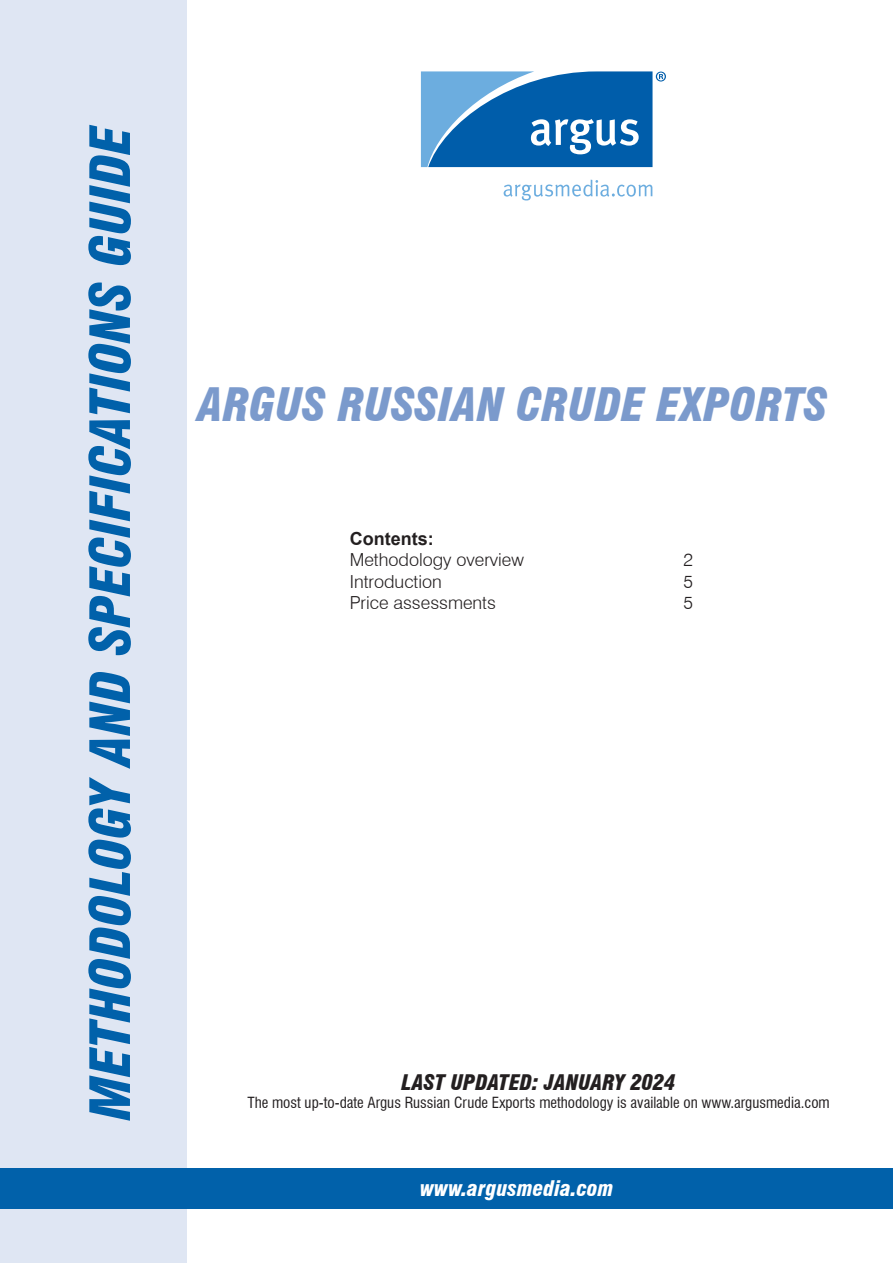
<style>
.page{position:relative;width:893px;height:1263px;background:#fff}
.page>*{position:absolute;margin:0;border:0;box-sizing:border-box;transform-origin:0 0}
.t1{font:italic 900 condensed 54px "Swiss 721 BT";color:#0161aa}
.t2{font:italic 900 condensed 45px "Swiss 721 BT";color:#7b9acc}
.t3{font:italic 900 condensed 21px "Swiss 721 BT";color:#231f20}
.t4{font:italic 900 condensed 21px "Swiss 721 BT";color:#fff}
.t5{font:300 18px "Swiss 721 BT";color:#231f20}
.TOC1_-_Header{font:700 18px "Arial";color:#231f20}
.t6{font:condensed 15px "Swiss 721 BT";color:#231f20}
</style>
<div class="page">
<div style="left:0;top:0;width:186px;height:1263px;background:#dfe6f3"></div>
<div style="left:0;top:1168px;width:893px;height:41px;background:#0161aa"></div>
<svg style="left:504px;top:180px;width:148px;height:20px"></svg>
<svg style="left:421px;top:71px;width:245px;height:96px;background:#3983c0"></svg>
<p class="t1" style="left:78px;top:1120px;width:997px;rotate:-90deg">METHODOLOGY AND SPECIFICATIONS GUIDE</p>
<p class="t2" style="left:198px;top:378px;width:631px">ARGUS RUSSIAN CRUDE EXPORTS</p>
<p class="TOC1_-_Header" style="left:350px;top:526px;width:85px">Contents:</p>
<p class="t5" style="left:350px;top:549px;width:176px">Methodology overview</p>
<p class="t5" style="left:683px;top:549px;width:11px">2</p>
<p class="t5" style="left:350px;top:570px;width:94px">Introduction</p>
<p class="t5" style="left:683px;top:570px;width:11px">5</p>
<p class="t5" style="left:350px;top:592px;width:148px">Price assessments</p>
<p class="t5" style="left:683px;top:592px;width:11px">5</p>
<p class="t3" style="left:401px;top:1070px;width:276px">LAST UPDATED: JANUARY 2024</p>
<p class="t6" style="left:247px;top:1094px;width:584px">The most up-to-date Argus Russian Crude Exports methodology is available on www.argusmedia.com</p>
<p class="t4" style="left:420px;top:1176px;width:195px">www.argusmedia.com</p>
</div>
